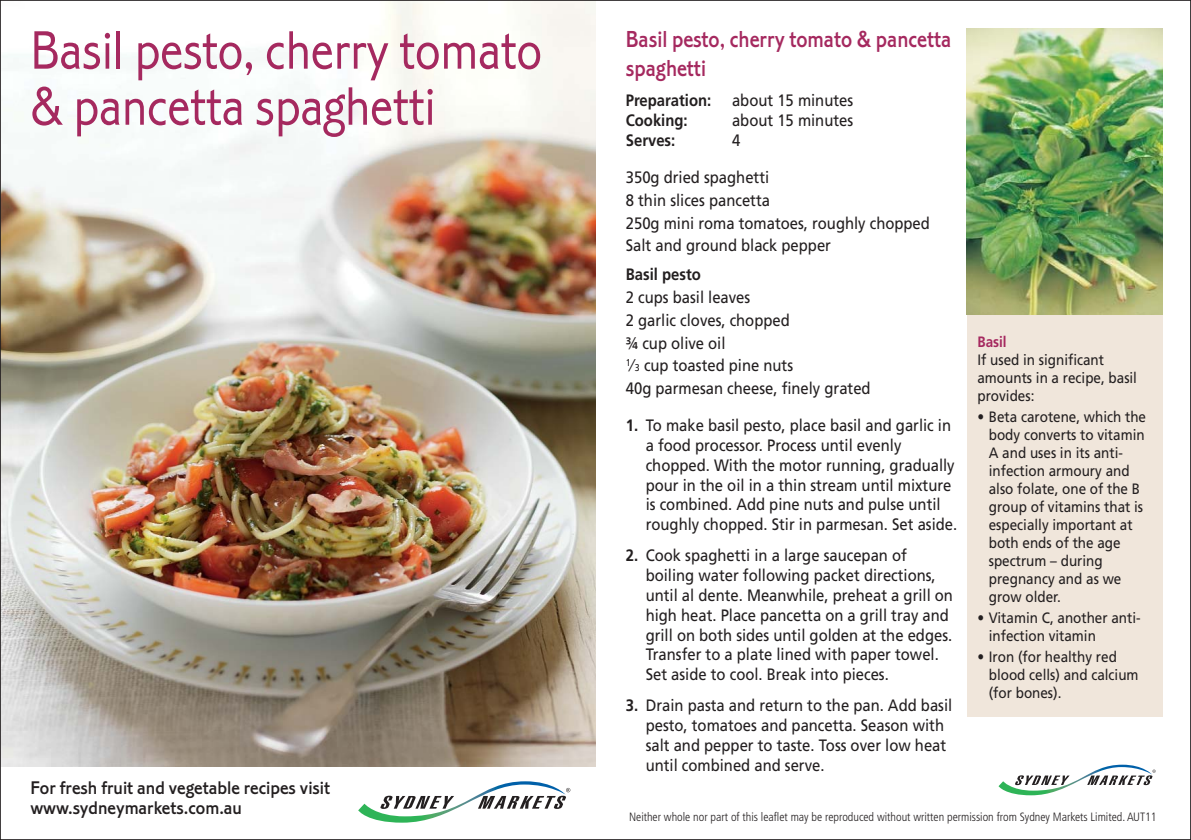
<style>
.page{position:relative;width:1191px;height:840px;background:#fff}
.page>*{position:absolute;margin:0;border:0;box-sizing:border-box;transform-origin:0 0}
.t1{font:56px/56px "Corinthian Light Plain";color:#a5295f;scale:.9 1}
.t2{font:24px/28.8px "Corinthian Medium Plain";color:#a5295f;scale:.9 1}
.t3{font:19px/20px "Corinthian Medium Plain";color:#231f20}
.t4{font:16.4px/19.8px "Frutiger";color:#231f20;scale:.9 1}
.t5{font:700 16.4px "Frutiger";color:#231f20;scale:.9 1}
.t6{font:15px/18px "Frutiger";color:#231f20;scale:.9 1}
.t7{font:700 15px "Frutiger";color:#a5295f;scale:.9 1}
.t8{font:300 condensed 12px "Frutiger";color:#231f20}
.s1{font-size:9.8px}
.s2{font-weight:700}
</style>
<div class="page">
<svg style="left:998px;top:764px;width:157px;height:30px"></svg>
<img style="left:2px;top:2px;width:593px;height:763px">
<svg style="left:358px;top:781px;width:212px;height:41px"></svg>
<div style="left:966px;top:108px;width:196px;height:608px;background:#f0e6db"></div>
<img style="left:966px;top:28px;width:196px;height:287px">
<h1 class="t1" style="left:30px;top:28px;width:570px">Basil pesto, cherry tomato &amp; pancetta spaghetti</h1>
<p class="t3" style="left:30px;top:779px;width:301px">For fresh fruit and vegetable recipes visit www.sydneymarkets.com.au</p>
<h2 class="t2" style="left:626px;top:27px;width:363px">Basil pesto, cherry tomato &amp; pancetta spaghetti</h2>
<p class="t5" style="left:626px;top:94px;width:96px">Preparation:</p>
<p class="t4" style="left:732px;top:92px;width:136px">about 15 minutes</p>
<p class="t5" style="left:626px;top:113px;width:70px">Cooking:</p>
<p class="t4" style="left:732px;top:111px;width:136px">about 15 minutes</p>
<p class="t5" style="left:626px;top:133px;width:56px">Serves:</p>
<p class="t4" style="left:732px;top:131px;width:11px">4</p>
<p class="t4" style="left:626px;top:167px;width:339px;line-height:22.8px">350g dried spaghetti<br>8 thin slices pancetta<br>250g mini roma tomatoes, roughly chopped<br>Salt and ground black pepper</p>
<p class="t5" style="left:626px;top:267px;width:85px">Basil pesto</p>
<p class="t4" style="left:626px;top:287px;width:273px;line-height:22.8px">2 cups basil leaves<br>2 garlic cloves, chopped<br>¾ cup olive oil<br><sup>1</sup>⁄ <span class="s1">3</span> cup toasted pine nuts<br>40g parmesan cheese, finely grated</p>
<p class="t4" style="left:645px;top:416px;width:348px;text-indent:-20px"><span class="s2">1.</span> To make basil pesto, place basil and garlic in a food processor. Process until evenly chopped. With the motor running, gradually pour in the oil in a thin stream until mixture is combined. Add pine nuts and pulse until roughly chopped. Stir in parmesan. Set aside.</p>
<p class="t4" style="left:645px;top:546px;width:343px;text-indent:-20px"><span class="s2">2.</span> Cook spaghetti in a large saucepan of boiling water following packet directions, until al dente. Meanwhile, preheat a grill on high heat. Place pancetta on a grill tray and grill on both sides until golden at the edges.<br>Transfer to a plate lined with paper towel.<br>Set aside to cool. Break into pieces.</p>
<p class="t4" style="left:645px;top:696px;width:342px;text-indent:-20px"><span class="s2">3.</span> Drain pasta and return to the pan. Add basil pesto, tomatoes and pancetta. Season with salt and pepper to taste. Toss over low heat until combined and serve.</p>
<p class="t7" style="left:977px;top:335px;width:34px">Basil</p>
<p class="t6" style="left:977px;top:351px;width:179px">If used in significant amounts in a recipe, basil provides:</p>
<p class="t6" style="left:988px;top:408px;width:176px;text-indent:-11px">• Beta carotene, which the body converts to vitamin<br>A and uses in its anti&shy;infection armoury and also folate, one of the B group of vitamins that is especially important at both ends of the age spectrum – during pregnancy and as we grow older.</p>
<p class="t6" style="left:988px;top:609px;width:170px;text-indent:-11px">• Vitamin C, another anti&shy;infection vitamin</p>
<p class="t6" style="left:988px;top:648px;width:168px;text-indent:-11px">• Iron (for healthy red blood cells) and calcium (for bones).</p>
<p class="t8" style="left:629px;top:811px;width:529px">Neither whole nor part of this leaflet may be reproduced without written permission from Sydney Markets Limited. AUT11</p>
</div>
